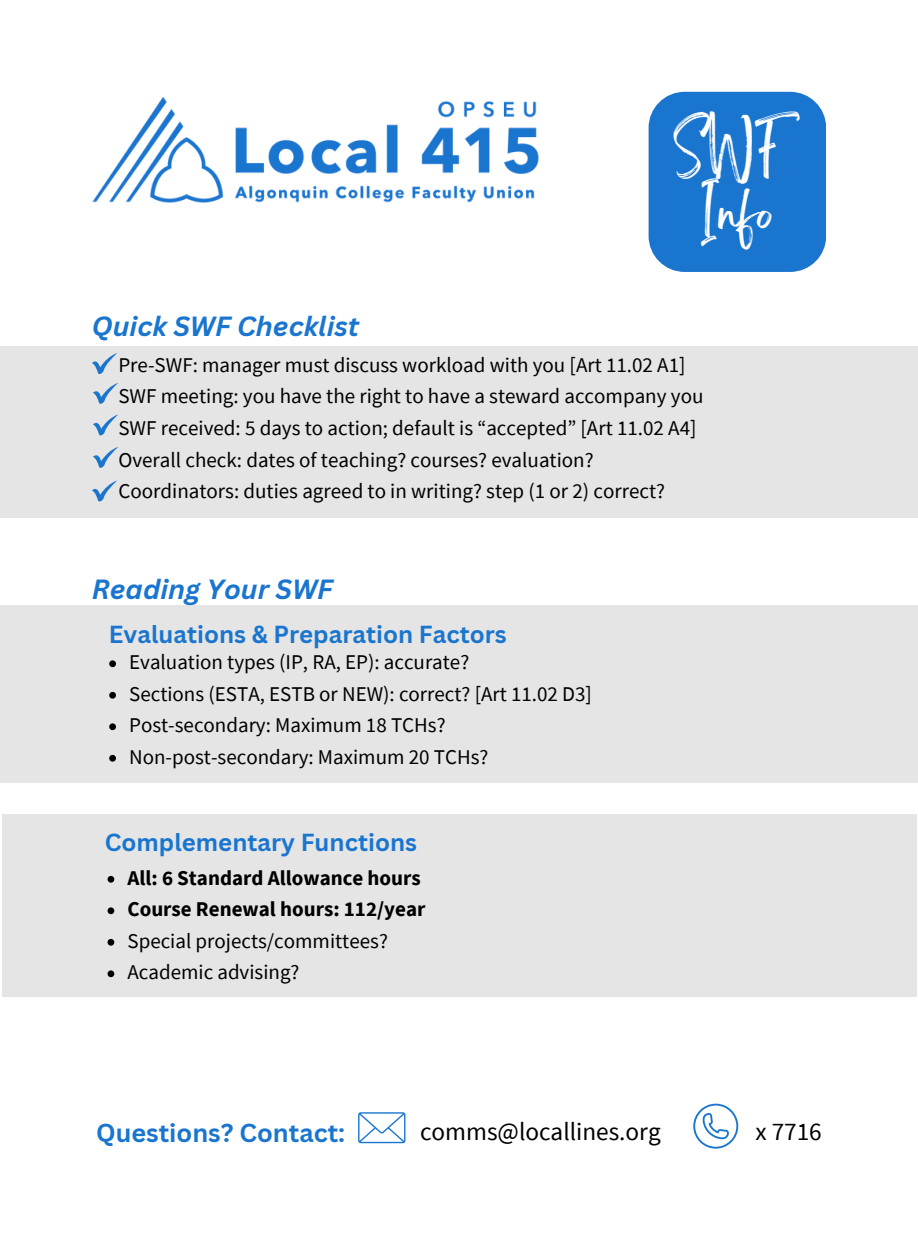
<style>
.page{position:relative;width:918px;height:1242px;background:#fff}
.page>*{position:absolute;margin:0;border:0;box-sizing:border-box;transform-origin:0 0}
.t1{font:42.6px "Brightwall";color:#fff}
.t2{font:italic 700 27px "Canva Sans";color:#1a75cf}
.t3{font:25.2px "Source Sans Pro";color:#000}
.t4{font:700 25.2px "Canva Sans";color:#1a75cf}
.t5{font:700 24px "Canva Sans";color:#1a75cf}
.t6{font:21px "Source Sans Pro";color:#000}
.t7{font:700 21px "Source Sans Pro";color:#000}
</style>
<div class="page">
<img style="left:92px;top:98px;width:447px;height:105px">
<div style="left:649px;top:92px;width:177px;height:180px;background:#1a75cf;border-radius:36px"></div>
<div style="left:0;top:346px;width:918px;height:171px;background:#e5e5e5"></div>
<svg style="left:92px;top:353px;width:25px;height:21px"></svg>
<svg style="left:93px;top:383px;width:25px;height:21px"></svg>
<svg style="left:93px;top:414px;width:25px;height:22px"></svg>
<svg style="left:93px;top:447px;width:25px;height:21px"></svg>
<svg style="left:92px;top:480px;width:25px;height:22px"></svg>
<div style="left:0;top:605px;width:918px;height:178px;background:#e5e5e5"></div>
<svg style="left:109px;top:660px;width:7px;height:7px"></svg>
<svg style="left:109px;top:692px;width:7px;height:7px"></svg>
<svg style="left:109px;top:723px;width:7px;height:7px"></svg>
<svg style="left:109px;top:755px;width:7px;height:7px"></svg>
<div style="left:2px;top:815px;width:914px;height:182px;background:#e5e5e5"></div>
<svg style="left:108px;top:876px;width:6px;height:7px"></svg>
<svg style="left:108px;top:907px;width:6px;height:7px"></svg>
<svg style="left:108px;top:939px;width:6px;height:7px"></svg>
<svg style="left:108px;top:970px;width:6px;height:7px"></svg>
<svg style="left:358px;top:1112px;width:47px;height:31px"></svg>
<svg style="left:693px;top:1104px;width:45px;height:45px"></svg>
<p class="t2" style="left:92px;top:308px;width:269px">Quick SWF Checklist</p>
<p class="t1" style="left:673px;top:133px;width:112px">SWF</p>
<p class="t1" style="left:702px;top:197px;width:73px">Info</p>
<p class="t6" style="left:118px;top:351px;width:569px">Pre-SWF: manager must discuss workload with you [Art 11.02 A1]</p>
<p class="t6" style="left:118px;top:383px;width:587px">SWF meeting: you have the right to have a steward accompany you</p>
<p class="t6" style="left:118px;top:414px;width:580px">SWF received: 5 days to action; default is “accepted” [Art 11.02 A4]</p>
<p class="t6" style="left:118px;top:446px;width:477px">Overall check: dates of teaching? courses? evaluation?</p>
<p class="t6" style="left:118px;top:477px;width:548px">Coordinators: duties agreed to in writing? step (1 or 2) correct?</p>
<p class="t2" style="left:92px;top:570px;width:243px">Reading Your SWF</p>
<p class="t5" style="left:109px;top:617px;width:400px">Evaluations &amp; Preparation Factors</p>
<p class="t6" style="left:129px;top:649px;width:342px">Evaluation types (IP, RA, EP): accurate?</p>
<p class="t6" style="left:129px;top:680px;width:464px">Sections (ESTA, ESTB or NEW): correct? [Art 11.02 D3]</p>
<p class="t6" style="left:129px;top:712px;width:318px">Post-secondary: Maximum 18 TCHs?</p>
<p class="t6" style="left:129px;top:743px;width:361px">Non-post-secondary: Maximum 20 TCHs?</p>
<p class="t5" style="left:105px;top:826px;width:314px">Complementary Functions</p>
<p class="t7" style="left:127px;top:864px;width:295px">All: 6 Standard Allowance hours</p>
<p class="t7" style="left:127px;top:896px;width:299px">Course Renewal hours: 112/year</p>
<p class="t6" style="left:127px;top:927px;width:262px">Special projects/committees?</p>
<p class="t6" style="left:127px;top:959px;width:174px">Academic advising?</p>
<p class="t4" style="left:96px;top:1115px;width:250px">Questions? Contact:</p>
<p class="t3" style="left:420px;top:1115px;width:242px">comms@locallines.org</p>
<p class="t3" style="left:755px;top:1115px;width:68px">x 7716</p>
</div>
